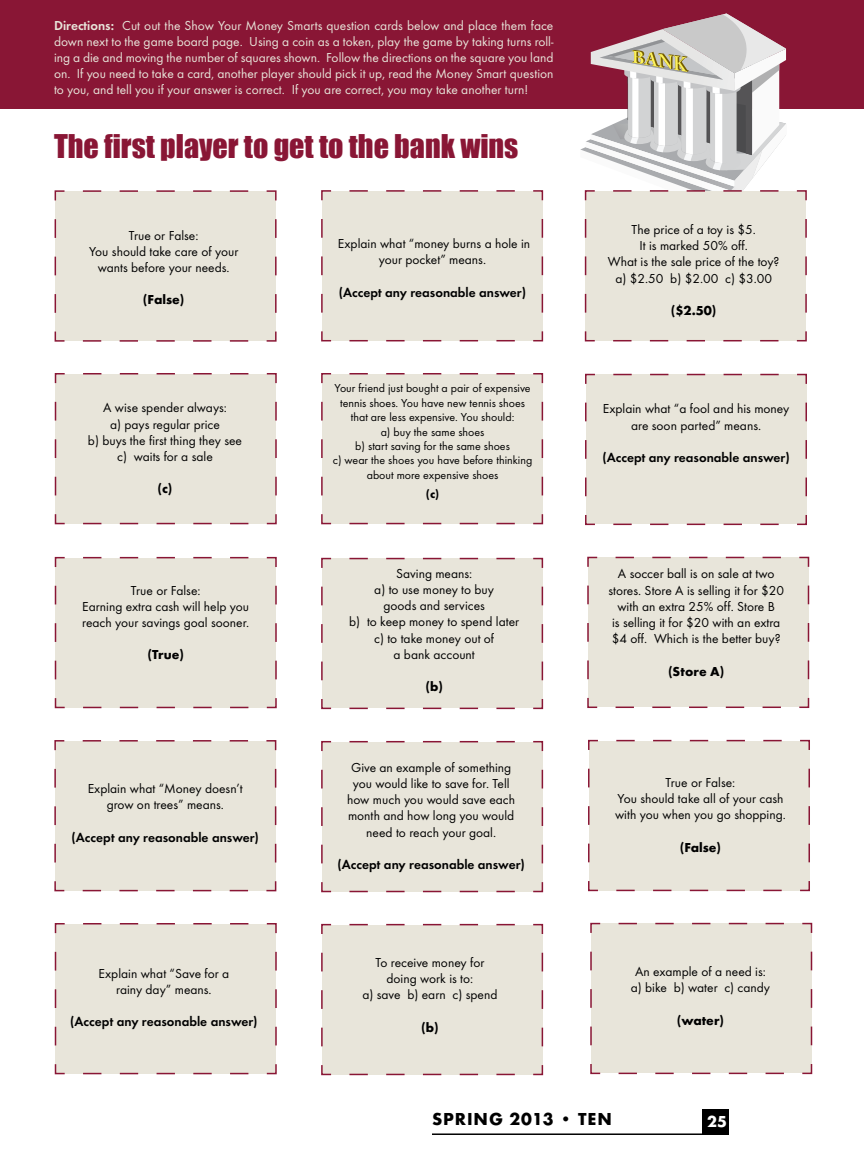
<style>
.page{position:relative;width:864px;height:1175px;background:#fff}
.page>*{position:absolute;margin:0;border:0;box-sizing:border-box;transform-origin:0 0}
.t1{font:30px "Impact";color:#891635}
.t2{font:700 18px "Futura T";letter-spacing:.05em;color:#000}
.t3{font:700 16.5px "Futura T";color:#fff}
.t4{font:13.5px/16.2px "Futura T";color:#000;text-align:center}
.t5{font:13.5px/16.2px "Futura T";color:#e8e5da;text-align:justify}
.t6{font:600 13.5px "Futura T";color:#000}
.t7{font:700 13.5px "Futura T";color:#000}
.t8{font:12px/14.4px "Futura T";color:#000;text-align:center}
.t9{font:700 12px "Futura T";color:#000}
.s1{font-weight:600}
</style>
<div class="page">
<div style="left:703px;top:1109px;width:26px;height:25px;background:#000"></div>
<hr style="left:432px;top:1133px;width:297px;height:1px;background:#000">
<div style="left:54px;top:190px;width:223px;height:152px;background:#e8e5da"></div>
<div style="left:54px;top:373px;width:223px;height:152px;background:#e8e5da"></div>
<div style="left:54px;top:556px;width:223px;height:153px;background:#e8e5da"></div>
<div style="left:321px;top:190px;width:223px;height:152px;background:#e8e5da"></div>
<div style="left:321px;top:373px;width:223px;height:152px;background:#e8e5da"></div>
<div style="left:321px;top:557px;width:223px;height:153px;background:#e8e5da"></div>
<div style="left:585px;top:373px;width:222px;height:153px;background:#e8e5da"></div>
<div style="left:587px;top:556px;width:223px;height:152px;background:#e8e5da"></div>
<div style="left:54px;top:740px;width:223px;height:152px;background:#e8e5da"></div>
<div style="left:54px;top:923px;width:223px;height:152px;background:#e8e5da"></div>
<div style="left:321px;top:740px;width:223px;height:153px;background:#e8e5da"></div>
<div style="left:321px;top:923px;width:223px;height:152px;background:#e8e5da"></div>
<div style="left:588px;top:739px;width:222px;height:153px;background:#e8e5da"></div>
<div style="left:590px;top:922px;width:223px;height:152px;background:#e8e5da"></div>
<div style="left:0;top:0;width:864px;height:108px;background:#891635"></div>
<svg style="left:580px;top:14px;width:228px;height:328px"></svg>
<p class="t5" style="left:54px;top:17px;width:501px"><span class="s1">Directions:</span> Cut out the Show Your Money Smarts question cards below and place them face down next to the game board page. Using a coin as a token, play the game by taking turns roll&shy;ing a die and moving the number of squares shown. Follow the directions on the square you land on. If you need to take a card, another player should pick it up, read the Money Smart question to you, and tell you if your answer is correct. If you are correct, you may take another turn!</p>
<h1 class="t1" style="left:54px;top:123px;width:466px">The first player to get to the bank wins</h1>
<p class="t4" style="left:89px;top:227px;width:151px">True or False:<br>You should take care of your wants before your needs.</p>
<p class="t7" style="left:143px;top:292px;width:43px">(False)</p>
<p class="t4" style="left:88px;top:399px;width:156px">A wise spender always:<br>a) pays regular price<br>b) buys the first thing they see c) waits for a sale</p>
<p class="t7" style="left:158px;top:481px;width:16px">(c)</p>
<p class="t4" style="left:82px;top:582px;width:169px">True or False:<br>Earning extra cash will help you reach your savings goal sooner.</p>
<p class="t7" style="left:148px;top:647px;width:38px">(True)</p>
<p class="t4" style="left:88px;top:780px;width:157px">Explain what “Money doesn’t grow on trees” means.</p>
<p class="t6" style="left:72px;top:829px;width:189px">(Accept any reasonable answer)</p>
<p class="t4" style="left:99px;top:964px;width:132px">Explain what “Save for a rainy day” means.</p>
<p class="t6" style="left:70px;top:1013px;width:189px">(Accept any reasonable answer)</p>
<p class="t4" style="left:338px;top:235px;width:194px">Explain what “money burns a hole in your pocket” means.</p>
<p class="t6" style="left:339px;top:284px;width:189px">(Accept any reasonable answer)</p>
<p class="t8" style="left:333px;top:381px;width:201px">Your friend just bought a pair of expensive tennis shoes. You have new tennis shoes that are less expensive. You should:<br>a) buy the same shoes<br>b) start saving for the same shoes<br>c) wear the shoes you have before thinking about more expensive shoes</p>
<p class="t9" style="left:426px;top:486px;width:15px">(c)</p>
<p class="t4" style="left:349px;top:565px;width:171px">Saving means:<br>a) to use money to buy<br>goods and services<br>b) to keep money to spend later c) to take money out of<br>a bank account</p>
<p class="t7" style="left:425px;top:678px;width:19px">(b)</p>
<p class="t4" style="left:347px;top:759px;width:170px">Give an example of something you would like to save for. Tell how much you would save each month and how long you would need to reach your goal.</p>
<p class="t6" style="left:338px;top:856px;width:189px">(Accept any reasonable answer)</p>
<p class="t4" style="left:362px;top:954px;width:137px">To receive money for doing work is to:<br>a) save b) earn c) spend</p>
<p class="t7" style="left:421px;top:1019px;width:19px">(b)</p>
<p class="t4" style="left:608px;top:221px;width:173px">The price of a toy is $5.<br>It is marked 50% off.<br>What is the sale price of the toy? a) $2.50 b) $2.00 c) $3.00</p>
<p class="t7" style="left:671px;top:302px;width:47px">($2.50)</p>
<p class="t4" style="left:603px;top:400px;width:188px">Explain what “a fool and his money are soon parted” means.</p>
<p class="t6" style="left:603px;top:449px;width:189px">(Accept any reasonable answer)</p>
<p class="t4" style="left:608px;top:565px;width:177px">A soccer ball is on sale at two stores. Store A is selling it for $20 with an extra 25% off. Store B<br>is selling it for $20 with an extra $4 off. Which is the better buy?</p>
<p class="t7" style="left:668px;top:663px;width:58px">(Store A)</p>
<p class="t4" style="left:615px;top:774px;width:172px">True or False:<br>You should take all of your cash with you when you go shopping.</p>
<p class="t7" style="left:680px;top:839px;width:43px">(False)</p>
<p class="t4" style="left:631px;top:963px;width:141px">An example of a need is: a) bike b) water c) candy</p>
<p class="t7" style="left:677px;top:1012px;width:49px">(water)</p>
<h2 class="t2" style="left:432px;top:1108px;width:181px">SPRING 2013 • TEN</h2>
<p class="t3" style="left:707px;top:1112px;width:21px">25</p>
</div>
